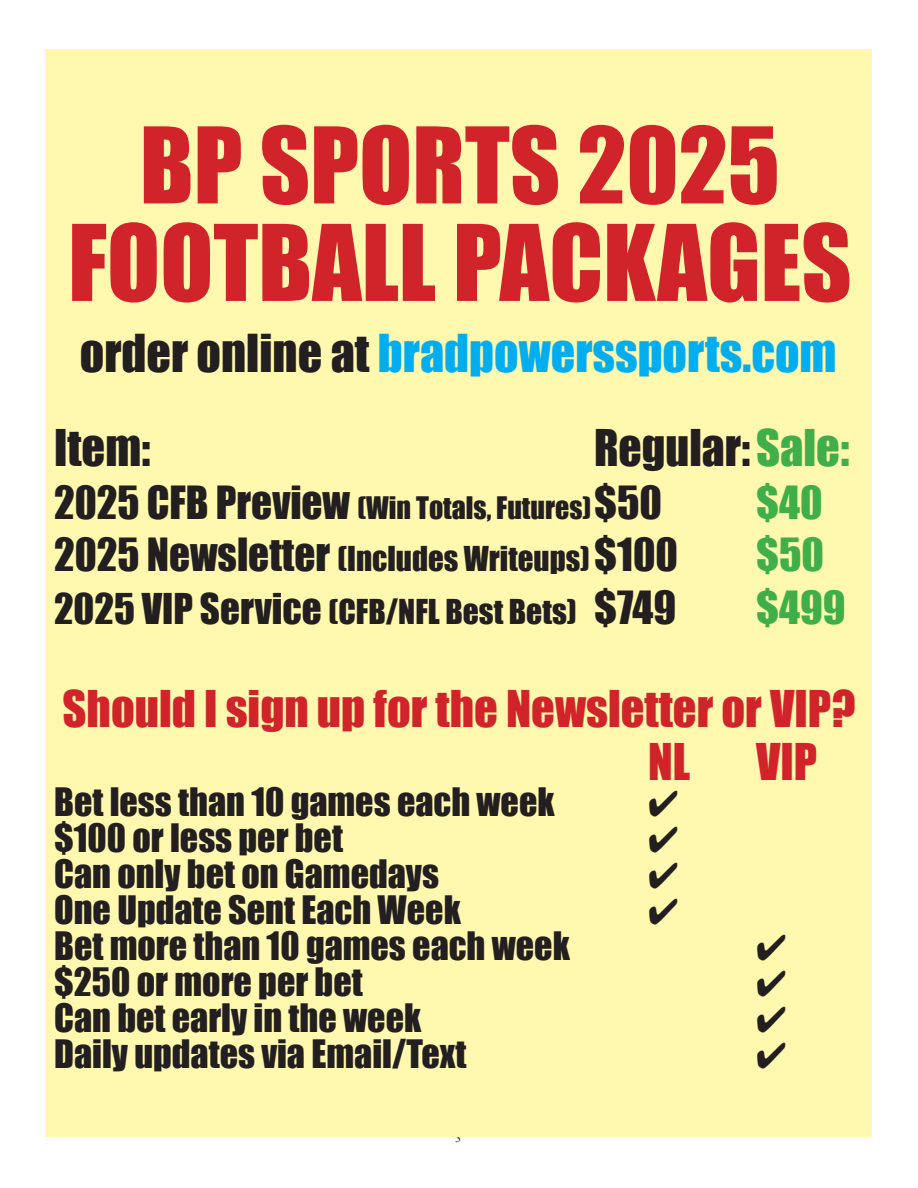
<style>
.page{position:relative;width:918px;height:1188px;background:#fff}
.page>*{position:absolute;margin:0;border:0;box-sizing:border-box;transform-origin:0 0}
.t1{font:97.5px/97.5px "Impact";color:#d1232a;text-align:center}
.t2{font:48px "Impact";color:#00aeef}
.t3{font:46.5px "Impact";color:#d1232a}
.t4{font:46.5px "Impact";color:#231f20}
.t5{font:42px "Impact";color:#231f20}
.t6{font:42px "Impact";color:#40ae49}
.t7{font:36px "Impact";color:#231f20}
.t8{font:31.5px "Impact";color:#231f20}
.t9{font:28.5px "Impact";color:#231f20}
.t10{font:12px "Times New Roman";color:#231f20}
.s1{color:#231f20}
.s2{color:#40ae49}
.s3{font-size:42px}
.s4{font-size:31.5px}
.s5{font-size:39px}
</style>
<div class="page">
<div style="left:46px;top:49px;width:826px;height:1087px;background:#fff8ae"></div>
<p class="t1" style="left:68px;top:114px;width:785px">BP SPORTS 2025<br>FOOTBALL PACKAGES</p>
<p class="t2" style="left:80px;top:316px;width:758px"><span class="s1">order online at</span> bradpowerssports.com</p>
<p class="t4" style="left:54px;top:412px;width:98px">Item:</p>
<p class="t4" style="left:594px;top:412px;width:257px">Regular:<span class="s2">Sale:</span></p>
<p class="t9" style="left:54px;top:486px;width:610px"><span class="s3">2025 CFB Preview</span> (Win Totals, Futures)<span class="s3">$50</span></p>
<p class="t6" style="left:756px;top:470px;width:68px">$40</p>
<p class="t5" style="left:54px;top:522px;width:626px">2025 Newsletter <span class="s4">(Includes Writeups)</span>$100</p>
<p class="t6" style="left:756px;top:522px;width:70px">$50</p>
<p class="t8" style="left:54px;top:587px;width:624px"><span class="s5">2025 VIP Service</span> (CFB/NFL Best Bets) <span class="s3">$749</span></p>
<p class="t6" style="left:756px;top:575px;width:91px">$499</p>
<p class="t3" style="left:63px;top:673px;width:795px">Should I sign up for the Newsletter or VIP?</p>
<p class="t3" style="left:648px;top:726px;width:43px">NL</p>
<p class="t3" style="left:756px;top:726px;width:63px">VIP</p>
<p class="t7" style="left:54px;top:774px;width:502px">Bet less than 10 games each week</p>
<p class="t7" style="left:54px;top:810px;width:290px">$100 or less per bet</p>
<p class="t7" style="left:54px;top:846px;width:386px">Can only bet on Gamedays</p>
<p class="t7" style="left:54px;top:882px;width:408px">One Update Sent Each Week</p>
<p class="t7" style="left:54px;top:918px;width:517px">Bet more than 10 games each week</p>
<p class="t7" style="left:54px;top:954px;width:310px">$250 or more per bet</p>
<p class="t7" style="left:54px;top:990px;width:369px">Can bet early in the week</p>
<p class="t7" style="left:54px;top:1026px;width:414px">Daily updates via Email/Text</p>
<p class="t10" style="left:455px;top:1130px;width:7px">3</p>
</div>
